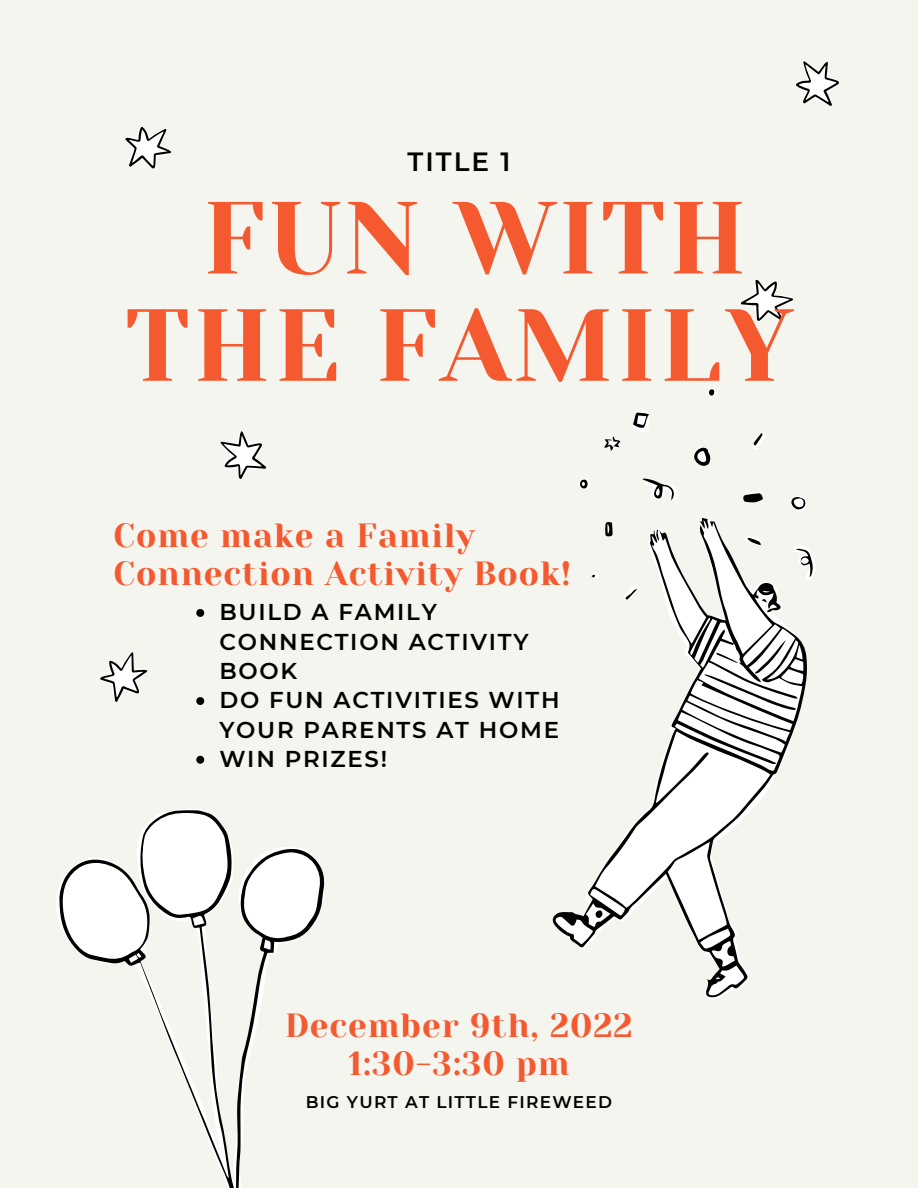
<style>
.page{position:relative;width:918px;height:1188px;background:#f5f5ef}
.page>*{position:absolute;margin:0;border:0;box-sizing:border-box;transform-origin:0 0}
.t1{font:102.15px/107.2px "Yeseva One";letter-spacing:.03em;color:#f4592f;text-align:center}
.t2{font:33.3px/38.1px "Yeseva One";letter-spacing:.03em;color:#f4592f;text-align:center}
.t3{font:600 26.4px "Montserrat";letter-spacing:.075em;color:#000}
.t4{font:600 22.95px/29.4px "Montserrat";letter-spacing:.075em;color:#000}
.t5{font:600 16.95px "Montserrat";letter-spacing:.075em;color:#000}
</style>
<div class="page">
<svg style="left:552px;top:388px;width:264px;height:611px"></svg>
<svg style="left:100px;top:652px;width:48px;height:50px"></svg>
<svg style="left:196px;top:609px;width:8px;height:8px"></svg>
<svg style="left:196px;top:697px;width:8px;height:8px"></svg>
<svg style="left:196px;top:756px;width:8px;height:8px"></svg>
<svg style="left:125px;top:126px;width:47px;height:43px"></svg>
<svg style="left:741px;top:280px;width:52px;height:41px"></svg>
<svg style="left:795px;top:61px;width:44px;height:45px"></svg>
<svg style="left:220px;top:431px;width:47px;height:48px"></svg>
<svg style="left:56px;top:809px;width:269px;height:379px"></svg>
<p class="t3" style="left:408px;top:146px;width:104px">TITLE 1</p>
<h1 class="t1" style="left:125px;top:185px;width:669px">FUN WITH<br>THE FAMILY</h1>
<h2 class="t2" style="left:114px;top:517px;width:459px;text-align:left">Come make a Family<br>Connection Activity Book!</h2>
<p class="t4" style="left:219px;top:597px;width:342px">BUILD A FAMILY<br>CONNECTION ACTIVITY<br>BOOK<br>DO FUN ACTIVITIES WITH<br>YOUR PARENTS AT HOME<br>WIN PRIZES!</p>
<h2 class="t2" style="left:285px;top:1007px;width:349px">December 9th, 2022<br>1:30-3:30 pm</h2>
<p class="t5" style="left:306px;top:1092px;width:308px">BIG YURT AT LITTLE FIREWEED</p>
</div>
